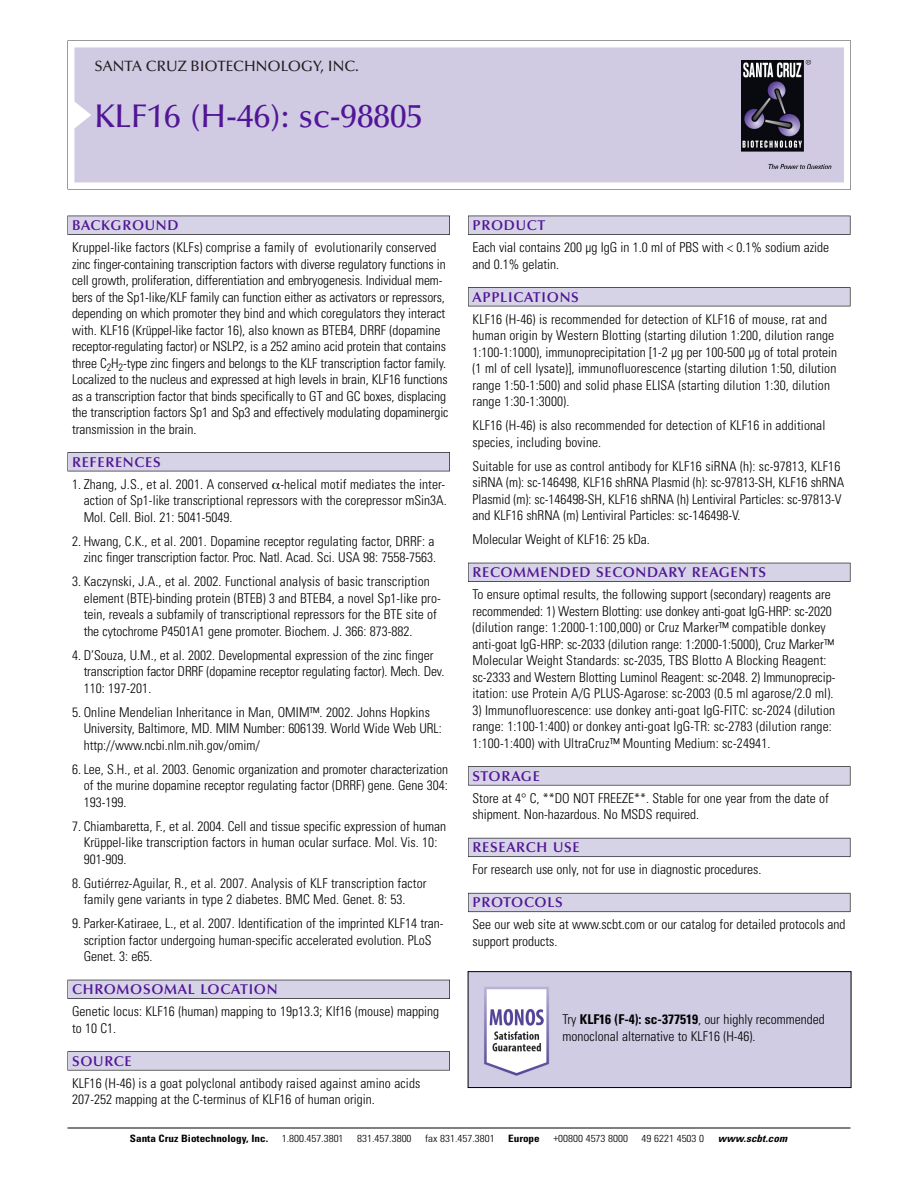
<style>
.page{position:relative;width:918px;height:1188px;background:#fff}
.page>*{position:absolute;margin:0;border:0;box-sizing:border-box;transform-origin:0 0}
.t1{font:500 33px "Optima";color:#511695}
.t2{font:500 15px "Optima";color:#231f20}
.t3{font:600 14.25px "Optima";letter-spacing:.05em;color:#511695}
.t4{font:300 condensed 13.5px/16.5px "Univers";color:#000}
.t5{font:300 condensed 10.2px "Univers";color:#000;scale:1.1 1}
.t6{font:700 condensed 10.2px "Univers";color:#000;scale:1.1 1}
.t7{font:italic 700 condensed 10.2px "Univers";letter-spacing:.005em;color:#000;scale:1.1 1}
.s1{font-weight:700}
</style>
<div class="page">
<svg style="left:68px;top:40px;width:783px;height:149px"></svg>
<div style="left:74px;top:47px;width:770px;height:135px;background:#d1cae3"></div>
<img style="left:741px;top:60px;width:90px;height:108px">
<div style="left:68px;top:216px;width:382px;height:19px;background:#525155"></div>
<div style="left:68px;top:216px;width:381px;height:18px;background:#d7d3e7"></div>
<div style="left:68px;top:452px;width:382px;height:19px;background:#525155"></div>
<div style="left:68px;top:453px;width:381px;height:18px;background:#d7d3e7"></div>
<div style="left:68px;top:980px;width:382px;height:19px;background:#525158"></div>
<div style="left:68px;top:980px;width:381px;height:18px;background:#d7d3e7"></div>
<div style="left:68px;top:1051px;width:382px;height:19px;background:#575759"></div>
<div style="left:68px;top:1052px;width:381px;height:18px;background:#d7d3e7"></div>
<div style="left:468px;top:216px;width:382px;height:19px;background:#525155"></div>
<div style="left:468px;top:216px;width:382px;height:18px;background:#d7d3e7"></div>
<div style="left:468px;top:287px;width:382px;height:19px;background:#525155"></div>
<div style="left:468px;top:288px;width:382px;height:18px;background:#d7d3e7"></div>
<div style="left:468px;top:563px;width:382px;height:19px;background:#525158"></div>
<div style="left:468px;top:563px;width:382px;height:18px;background:#d7d3e7"></div>
<div style="left:468px;top:766px;width:382px;height:19px;background:#575759"></div>
<div style="left:468px;top:767px;width:382px;height:18px;background:#d7d3e7"></div>
<div style="left:468px;top:838px;width:382px;height:19px;background:#5b5a62"></div>
<div style="left:468px;top:838px;width:382px;height:18px;background:#d7d3e7"></div>
<div style="left:468px;top:893px;width:382px;height:19px;background:#66646e"></div>
<div style="left:468px;top:893px;width:382px;height:18px;background:#d7d3e7"></div>
<hr style="left:68px;top:1128px;width:782px;height:1px;background:#000">
<img style="left:470px;top:973px;width:379px;height:113px">
<div style="left:468px;top:971px;width:383px;height:117px;border:1px solid #000"></div>
<p class="t2" style="left:94px;top:61px;width:266px">SANTA CRUZ BIOTECHNOLOGY, INC.</p>
<h1 class="t1" style="left:94px;top:103px;width:330px">KLF16 (H-46): sc-98805</h1>
<p class="t3" style="left:72px;top:219px;width:108px">BACKGROUND</p>
<p class="t4" style="left:72px;top:240px;width:378px">Kruppel-like factors (KLFs) comprise a family of evolutionarily conserved zinc finger-containing transcription factors with diverse regulatory functions in cell growth, proliferation, differentiation and embryogenesis. Individual mem&shy;bers of the Sp1-like/KLF family can function either as activators or repressors, depending on which promoter they bind and which coregulators they interact with. KLF16 (Krüppel-like factor 16), also known as BTEB4, DRRF (dopamine receptor-regulating factor) or NSLP2, is a 252 amino acid protein that contains three C<sub>2</sub>H<sub>2</sub>-type zinc fingers and belongs to the KLF transcription factor family.<br>Localized to the nucleus and expressed at high levels in brain, KLF16 functions as a transcription factor that binds specifically to GT and GC boxes, displacing the transcription factors Sp1 and Sp3 and effectively modulating dopaminergic transmission in the brain.</p>
<p class="t3" style="left:72px;top:456px;width:90px">REFERENCES</p>
<p class="t4" style="left:84px;top:477px;width:365px;text-align:justify;text-indent:-12px">1. Zhang, J.S., et al. 2001. A conserved -helical motif mediates the inter&shy;action of Sp1-like transcriptional repressors with the corepressor mSin3A.<br>Mol. Cell. Biol. 21: 5041-5049.</p>
<p class="t4" style="left:72px;top:534px;width:366px;text-align:right">2. Hwang, C.K., et al. 2001. Dopamine receptor regulating factor, DRRF: a zinc finger transcription factor. Proc. Natl. Acad. Sci. USA 98: 7558-7563.</p>
<p class="t4" style="left:84px;top:574px;width:359px;text-indent:-12px">3. Kaczynski, J.A., et al. 2002. Functional analysis of basic transcription element (BTE)-binding protein (BTEB) 3 and BTEB4, a novel Sp1-like pro&shy;tein, reveals a subfamily of transcriptional repressors for the BTE site of the cytochrome P4501A1 gene promoter. Biochem. J. 366: 873-882.</p>
<p class="t4" style="left:84px;top:648px;width:362px;text-indent:-12px">4. D’Souza, U.M., et al. 2002. Developmental expression of the zinc finger transcription factor DRRF (dopamine receptor regulating factor). Mech. Dev.<br>110: 197-201.</p>
<p class="t4" style="left:84px;top:705px;width:360px;text-indent:-12px">5. Online Mendelian Inheritance in Man, OMIM™. 2002. Johns Hopkins<br>University, Baltimore, MD. MIM Number: 606139. World Wide Web URL: http://www.ncbi.nlm.nih.gov/omim/</p>
<p class="t4" style="left:84px;top:762px;width:366px;text-align:justify;text-indent:-12px">6. Lee, S.H., et al. 2003. Genomic organization and promoter characterization of the murine dopamine receptor regulating factor (DRRF) gene. Gene 304:<br>193-199.</p>
<p class="t4" style="left:84px;top:819px;width:364px;text-indent:-12px">7. Chiambaretta, F., et al. 2004. Cell and tissue specific expression of human<br>Krüppel-like transcription factors in human ocular surface. Mol. Vis. 10:<br>901-909.</p>
<p class="t4" style="left:84px;top:876px;width:344px;text-indent:-12px">8. Gutiérrez-Aguilar, R., et al. 2007. Analysis of KLF transcription factor family gene variants in type 2 diabetes. BMC Med. Genet. 8: 53.</p>
<p class="t4" style="left:84px;top:916px;width:361px;text-indent:-12px">9. Parker-Katiraee, L., et al. 2007. Identification of the imprinted KLF14 tran&shy;scription factor undergoing human-specific accelerated evolution. PLoS<br>Genet. 3: e65.</p>
<p class="t3" style="left:72px;top:984px;width:207px">CHROMOSOMAL LOCATION</p>
<p class="t4" style="left:72px;top:1004px;width:369px">Genetic locus: KLF16 (human) mapping to 19p13.3; Klf16 (mouse) mapping to 10 C1.</p>
<p class="t3" style="left:72px;top:1055px;width:61px">SOURCE</p>
<p class="t4" style="left:72px;top:1076px;width:350px">KLF16 (H-46) is a goat polyclonal antibody raised against amino acids<br>207-252 mapping at the C-terminus of KLF16 of human origin.</p>
<p class="t3" style="left:473px;top:219px;width:74px">PRODUCT</p>
<p class="t4" style="left:473px;top:240px;width:358px">Each vial contains 200 µg IgG in 1.0 ml of PBS with &lt; 0.1% sodium azide and 0.1% gelatin.</p>
<p class="t3" style="left:473px;top:291px;width:108px">APPLICATIONS</p>
<p class="t4" style="left:473px;top:312px;width:366px">KLF16 (H-46) is recommended for detection of KLF16 of mouse, rat and human origin by Western Blotting (starting dilution 1:200, dilution range 1:100-1:1000), immunoprecipitation [1-2 µg per 100-500 µg of total protein (1 ml of cell lysate)], immunofluorescence (starting dilution 1:50, dilution range 1:50-1:500) and solid phase ELISA (starting dilution 1:30, dilution range 1:30-1:3000).</p>
<p class="t4" style="left:473px;top:418px;width:354px">KLF16 (H-46) is also recommended for detection of KLF16 in additional species, including bovine.</p>
<p class="t4" style="left:473px;top:459px;width:373px">Suitable for use as control antibody for KLF16 siRNA (h): sc-97813, KLF16 siRNA (m): sc-146498, KLF16 shRNA Plasmid (h): sc-97813-SH, KLF16 shRNA Plasmid (m): sc-146498-SH, KLF16 shRNA (h) Lentiviral Particles: sc-97813-V and KLF16 shRNA (m) Lentiviral Particles: sc-146498-V.</p>
<p class="t4" style="left:473px;top:532px;width:179px">Molecular Weight of KLF16: 25 kDa.</p>
<p class="t3" style="left:473px;top:567px;width:295px">RECOMMENDED SECONDARY REAGENTS</p>
<p class="t4" style="left:473px;top:587px;width:364px">To ensure optimal results, the following support (secondary) reagents are recommended: 1) Western Blotting: use donkey anti-goat IgG-HRP: sc-2020 (dilution range: 1:2000-1:100,000) or Cruz Marker™ compatible donkey anti-goat IgG-HRP: sc-2033 (dilution range: 1:2000-1:5000), Cruz Marker™ Molecular Weight Standards: sc-2035, TBS Blotto A Blocking Reagent: sc-2333 and Western Blotting Luminol Reagent: sc-2048. 2) Immunoprecip&shy;itation: use Protein A/G PLUS-Agarose: sc-2003 (0.5 ml agarose/2.0 ml).</p>
<p class="t4" style="left:473px;top:703px;width:364px">3) Immunofluorescence: use donkey anti-goat IgG-FITC: sc-2024 (dilution range: 1:100-1:400) or donkey anti-goat IgG-TR: sc-2783 (dilution range:<br>1:100-1:400) with UltraCruz™ Mounting Medium: sc-24941.</p>
<p class="t3" style="left:473px;top:770px;width:69px">STORAGE</p>
<p class="t4" style="left:473px;top:791px;width:358px">Store at 4° C, **DO NOT FREEZE**. Stable for one year from the date of shipment. Non-hazardous. No MSDS required.</p>
<p class="t3" style="left:473px;top:842px;width:109px">RESEARCH USE</p>
<p class="t4" style="left:473px;top:862px;width:290px">For research use only, not for use in diagnostic procedures.</p>
<p class="t3" style="left:473px;top:897px;width:92px">PROTOCOLS</p>
<p class="t4" style="left:473px;top:917px;width:375px">See our web site at www.scbt.com or our catalog for detailed protocols and support products.</p>
<p class="t4" style="left:563px;top:1012px;width:264px">Try <span class="s1">KLF16 (F-4): sc-377519</span>, our highly recommended monoclonal alternative to KLF16 (H-46).</p>
<p class="t6" style="left:130px;top:1135px;width:127px">Santa Cruz Biotechnology, Inc.</p>
<p class="t5" style="left:282px;top:1135px;width:58px">1.800.457.3801</p>
<p class="t5" style="left:357px;top:1135px;width:51px">831.457.3800</p>
<p class="t5" style="left:425px;top:1135px;width:65px">fax 831.457.3801</p>
<p class="t6" style="left:508px;top:1135px;width:30px">Europe</p>
<p class="t5" style="left:553px;top:1135px;width:69px">+00800 4573 8000</p>
<p class="t5" style="left:642px;top:1135px;width:58px">49 6221 4503 0</p>
<p class="t7" style="left:718px;top:1135px;width:64px">www.scbt.com</p>
</div>
